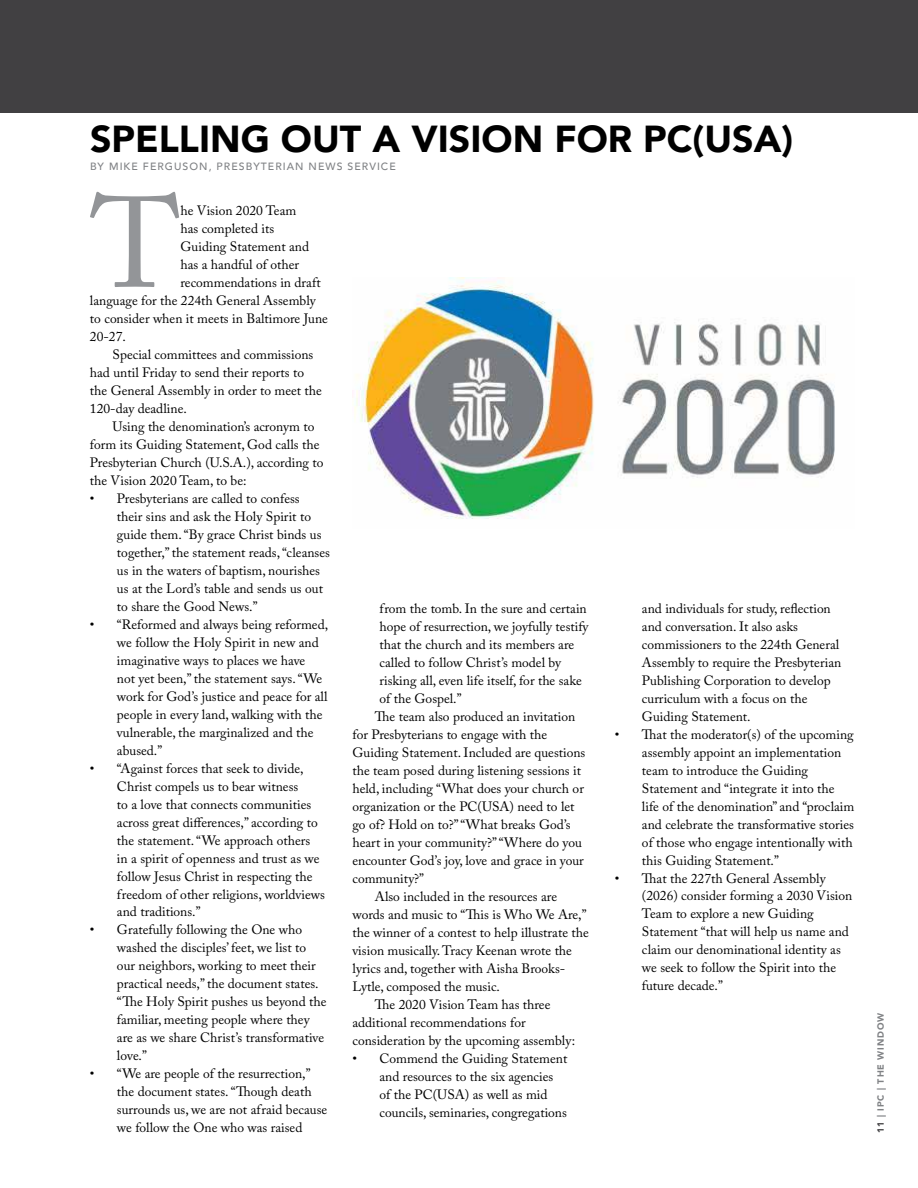
<style>
.page{position:relative;width:918px;height:1188px;background:#fff}
.page>*{position:absolute;margin:0;border:0;box-sizing:border-box;transform-origin:0 0}
.t1{font:127.5px "Adobe Caslon Pro";color:#939598}
.t2{font:900 37.5px "Avenir";color:#000}
.t3{font:13.5px/18px "Adobe Caslon Pro";color:#000}
.t4{font:500 10.5px "Avenir";letter-spacing:.1em;color:#808285}
.t5{font:900 9px "Avenir";letter-spacing:.1em;color:#808285}
.s1{color:#414042}
</style>
<div class="page">
<div style="left:0;top:0;width:918px;height:113px;background:#414042"></div>
<img style="left:352px;top:278px;width:483px;height:241px">
<h2 class="t2" style="left:90px;top:106px;width:705px">SPELLING OUT A VISION FOR PC(USA)</h2>
<p class="t4" style="left:90px;top:157px;width:307px">BY MIKE FERGUSON, PRESBYTERIAN NEWS SERVICE</p>
<h1 class="t1" style="left:91px;top:168px;width:91px">T</h1>
<p class="t3" style="left:180px;top:201px;width:117px">he Vision 2020 Team</p>
<p class="t3" style="left:180px;top:219px;width:95px">has completed its</p>
<p class="t3" style="left:180px;top:237px;width:130px">Guiding Statement and</p>
<p class="t3" style="left:180px;top:255px;width:120px">has a handful of other</p>
<p class="t3" style="left:180px;top:273px;width:142px">recommendations in draft</p>
<p class="t3" style="left:90px;top:291px;width:227px">language for the 224th General Assembly</p>
<p class="t3" style="left:90px;top:309px;width:239px">to consider when it meets in Baltimore June</p>
<p class="t3" style="left:90px;top:327px;width:37px">20-27.</p>
<p class="t3" style="left:112px;top:345px;width:202px">Special committees and commissions</p>
<p class="t3" style="left:90px;top:363px;width:216px">had until Friday to send their reports to</p>
<p class="t3" style="left:90px;top:381px;width:233px">the General Assembly in order to meet the</p>
<p class="t3" style="left:90px;top:399px;width:98px">120-day deadline.</p>
<p class="t3" style="left:112px;top:417px;width:204px">Using the denomination’s acronym to</p>
<p class="t3" style="left:90px;top:435px;width:231px">form its Guiding Statement, God calls the</p>
<p class="t3" style="left:90px;top:453px;width:235px">Presbyterian Church (U.S.A.), according to</p>
<p class="t3" style="left:90px;top:471px;width:158px">the Vision 2020 Team, to be:</p>
<p class="t3" style="left:117px;top:489px;width:215px;text-indent:-27px">• Presbyterians are called to confess<br>their sins and ask the Holy Spirit to guide them. “By grace Christ binds us together,” the statement reads, “cleanses us in the waters of baptism, nourishes us at the Lord’s table and sends us out to share the Good News.”</p>
<p class="t3" style="left:117px;top:615px;width:213px;text-indent:-27px">• “Reformed and always being reformed, we follow the Holy Spirit in new and imaginative ways to places we have<br>not yet been,” the statement says. “We work for God’s justice and peace for all people in every land, walking with the vulnerable, the marginalized and the abused.”</p>
<p class="t3" style="left:117px;top:759px;width:210px;text-indent:-27px">• “Against forces that seek to divide, Christ compels us to bear witness<br>to a love that connects communities across great differences,” according to the statement. “We approach others<br>in a spirit of openness and trust as we follow Jesus Christ in respecting the freedom of other religions, worldviews and traditions.”</p>
<p class="t3" style="left:117px;top:921px;width:211px;text-indent:-27px">• Gratefully following the One who washed the disciples’ feet, we list to our neighbors, working to meet their practical needs,” the document states. “The Holy Spirit pushes us beyond the familiar, meeting people where they are as we share Christ’s transformative love.”</p>
<p class="t3" style="left:117px;top:1065px;width:212px;text-indent:-27px">• “We are people of the resurrection,” the document states. “Though death surrounds us, we are not afraid because we follow the One who was raised</p>
<p class="t3" style="left:379px;top:599px;width:209px">from the tomb. In the sure and certain</p>
<p class="t3" style="left:379px;top:617px;width:210px">hope of resurrection, we joyfully testify</p>
<p class="t3" style="left:379px;top:635px;width:196px">that the church and its members are</p>
<p class="t3" style="left:379px;top:653px;width:183px">called to follow Christ’s model by</p>
<p class="t3" style="left:379px;top:671px;width:204px">risking all, even life itself, for the sake</p>
<p class="t3" style="left:379px;top:689px;width:84px">of the Gospel.”</p>
<p class="t3" style="left:375px;top:707px;width:202px">The team also produced an invitation</p>
<p class="t3" style="left:352px;top:725px;width:196px">for Presbyterians to engage with the</p>
<p class="t3" style="left:352px;top:743px;width:234px">Guiding Statement. Included are questions</p>
<p class="t3" style="left:352px;top:761px;width:230px">the team posed during listening sessions it</p>
<p class="t3" style="left:352px;top:779px;width:233px">held, including “What does your church or</p>
<p class="t3" style="left:352px;top:797px;width:224px">organization or the PC(USA) need to let</p>
<p class="t3" style="left:352px;top:815px;width:220px">go of? Hold on to?” “What breaks God’s</p>
<p class="t3" style="left:352px;top:833px;width:231px">heart in your community?” “Where do you</p>
<p class="t3" style="left:352px;top:851px;width:233px">encounter God’s joy, love and grace in your</p>
<p class="t3" style="left:352px;top:869px;width:73px">community?”</p>
<p class="t3" style="left:375px;top:887px;width:184px">Also included in the resources are</p>
<p class="t3" style="left:352px;top:905px;width:236px">words and music to “This is Who We Are,”</p>
<p class="t3" style="left:352px;top:923px;width:238px">the winner of a contest to help illustrate the</p>
<p class="t3" style="left:352px;top:941px;width:221px">vision musically. Tracy Keenan wrote the</p>
<p class="t3" style="left:352px;top:959px;width:214px">lyrics and, together with Aisha Brooks-</p>
<p class="t3" style="left:352px;top:977px;width:149px">Lytle, composed the music.</p>
<p class="t3" style="left:375px;top:995px;width:177px">The 2020 Vision Team has three</p>
<p class="t3" style="left:352px;top:1013px;width:175px">additional recommendations for</p>
<p class="t3" style="left:352px;top:1031px;width:224px">consideration by the upcoming assembly:</p>
<p class="t3" style="left:379px;top:1049px;width:189px;text-indent:-27px">• Commend the Guiding Statement and resources to the six agencies of the PC(USA) as well as mid councils, seminaries, congregations</p>
<p class="t3" style="left:642px;top:599px;width:201px">and individuals for study, reflection and conversation. It also asks commissioners to the 224th General<br>Assembly to require the Presbyterian<br>Publishing Corporation to develop curriculum with a focus on the<br>Guiding Statement.</p>
<p class="t3" style="left:642px;top:725px;width:214px;text-indent:-27px">• That the moderator(s) of the upcoming assembly appoint an implementation team to introduce the Guiding Statement and “integrate it into the life of the denomination” and “proclaim and celebrate the transformative stories of those who engage intentionally with this Guiding Statement.”</p>
<p class="t3" style="left:642px;top:869px;width:212px;text-indent:-27px">• That the 227th General Assembly (2026) consider forming a 2030 Vision<br>Team to explore a new Guiding<br>Statement “that will help us name and claim our denominational identity as we seek to follow the Spirit into the future decade.”</p>
<p class="t5" style="left:873px;top:1133px;width:122px;rotate:-90deg"><span class="s1">11</span> | IPC | THE WINDOW</p>
</div>
